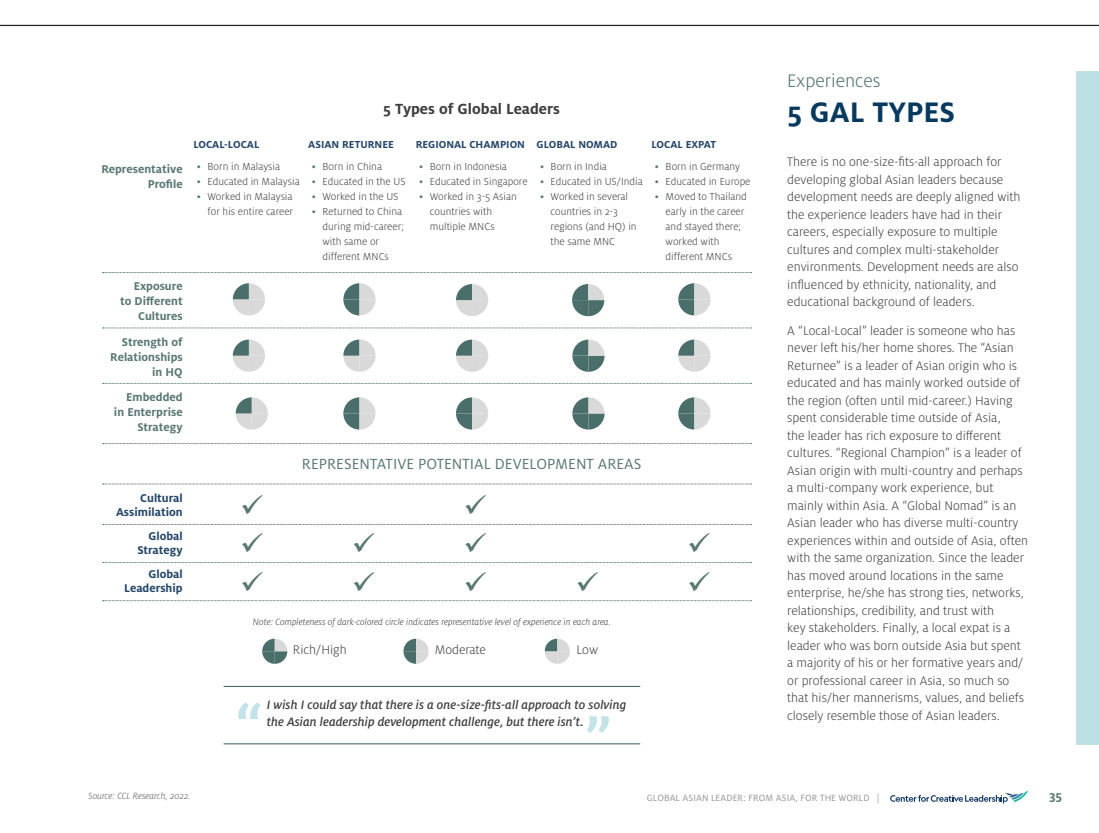
<style>
.page{position:relative;width:1099px;height:833px;background:#fff}
.page>*{position:absolute;margin:0;border:0;box-sizing:border-box;transform-origin:0 0}
.t1{font:700 31.25px "Milo Pro";color:#083a5f}
.t2{font:300 20px "Milo Pro";color:#4a6e69}
.Body{font:16.25px "Milo Pro";color:#597873}
.Body-2{font:700 16.25px "Milo Pro";color:#3e3e3f}
.Body-3{font:300 13.75px/17.5px "Milo Pro";color:#3e3e3f}
.t3{font:700 13.75px "Milo Pro";color:#597873}
.t4{font:italic 500 13.5px/16.9px "Milo Pro";color:#3e3e3f}
.Body-4{font:700 12.5px/15px "Milo Pro";color:#597873;text-align:right}
.Body-5{font:700 12.5px/13.8px "Milo Pro";color:#244669;text-align:right}
.Bullet_Points{font:300 11.25px/15px "Milo Pro";color:#3e3e3f}
.Body-6{font:700 11.25px "Milo Pro";color:#244669}
.Bullet_Points-2{font:700 11.25px "Milo Pro";color:#244669}
.Body-7{font:italic 300 10px "Milo Pro";color:#3e3e3f}
.t5{font:10px "Milo Pro";letter-spacing:.01em;color:#939598}
.t6{font:italic 300 10px "Milo Pro";color:#57585a}
.s1{font-weight:400;color:#597873}
</style>
<div class="page">
<svg style="left:890px;top:790px;width:138px;height:13px"></svg>
<hr style="left:0;top:25px;width:1098px;height:1px;background:#242524">
<svg style="left:238px;top:702px;width:23px;height:17px"></svg>
<hr style="left:223px;top:686px;width:417px;height:1px;background:#4a6e69">
<svg style="left:587px;top:716px;width:22px;height:17px"></svg>
<hr style="left:223px;top:743px;width:417px;height:1px;background:#4a6e69">
<svg style="left:103px;top:272px;width:648px;height:1px"></svg>
<svg style="left:103px;top:328px;width:648px;height:1px"></svg>
<svg style="left:103px;top:383px;width:648px;height:1px"></svg>
<svg style="left:103px;top:443px;width:648px;height:1px"></svg>
<svg style="left:233px;top:283px;width:32px;height:32px"></svg>
<svg style="left:233px;top:339px;width:32px;height:33px"></svg>
<svg style="left:236px;top:397px;width:32px;height:32px"></svg>
<svg style="left:343px;top:283px;width:32px;height:32px"></svg>
<svg style="left:572px;top:284px;width:32px;height:32px"></svg>
<svg style="left:343px;top:397px;width:32px;height:32px"></svg>
<svg style="left:343px;top:339px;width:32px;height:33px"></svg>
<svg style="left:456px;top:284px;width:32px;height:32px"></svg>
<svg style="left:456px;top:339px;width:32px;height:33px"></svg>
<svg style="left:456px;top:397px;width:32px;height:32px"></svg>
<svg style="left:572px;top:339px;width:32px;height:33px"></svg>
<svg style="left:572px;top:397px;width:32px;height:32px"></svg>
<svg style="left:678px;top:283px;width:32px;height:32px"></svg>
<svg style="left:678px;top:397px;width:32px;height:32px"></svg>
<svg style="left:678px;top:339px;width:32px;height:33px"></svg>
<svg style="left:103px;top:484px;width:648px;height:1px"></svg>
<svg style="left:103px;top:524px;width:648px;height:1px"></svg>
<svg style="left:103px;top:562px;width:648px;height:1px"></svg>
<svg style="left:103px;top:600px;width:648px;height:1px"></svg>
<svg style="left:403px;top:638px;width:25px;height:26px"></svg>
<svg style="left:262px;top:638px;width:25px;height:26px"></svg>
<svg style="left:544px;top:638px;width:26px;height:26px"></svg>
<div style="left:1076px;top:71px;width:22px;height:673px;background:#bde0e5"></div>
<p class="Body-4" style="left:101px;top:161px;width:83px">Representative<br>Profile</p>
<p class="Body-4" style="left:120px;top:279px;width:64px">Exposure to Different<br>Cultures</p>
<p class="Body-4" style="left:110px;top:334px;width:74px">Strength of<br>Relationships in HQ</p>
<p class="Body-4" style="left:114px;top:390px;width:70px">Embedded in Enterprise<br>Strategy</p>
<p class="Body-5" style="left:116px;top:491px;width:68px">Cultural<br>Assimilation</p>
<p class="Body-5" style="left:137px;top:529px;width:47px">Global<br>Strategy</p>
<p class="Body-5" style="left:124px;top:567px;width:60px">Global<br>Leadership</p>
<p class="Body-2" style="left:383px;top:100px;width:178px">5 Types of Global Leaders</p>
<p class="Body-6" style="left:193px;top:138px;width:67px">LOCAL-LOCAL</p>
<p class="Bullet_Points" style="left:197px;top:159px;width:85px"><span class="s1">•</span> Born in Malaysia</p>
<p class="Bullet_Points" style="left:197px;top:174px;width:104px"><span class="s1">•</span> Educated in Malaysia</p>
<p class="Bullet_Points" style="left:197px;top:189px;width:98px;text-align:right"><span class="s1">•</span> Worked in Malaysia for his entire career</p>
<p class="Body-6" style="left:308px;top:138px;width:87px">ASIAN RETURNEE</p>
<p class="Bullet_Points" style="left:312px;top:159px;width:72px"><span class="s1">•</span> Born in China</p>
<p class="Bullet_Points" style="left:312px;top:174px;width:95px"><span class="s1">•</span> Educated in the US</p>
<p class="Bullet_Points" style="left:312px;top:189px;width:88px"><span class="s1">•</span> Worked in the US</p>
<p class="Bullet_Points" style="left:322px;top:204px;width:83px;text-indent:-11px"><span class="s1">•</span> Returned to China during mid-career; with same or different MNCs</p>
<p class="Body-6" style="left:415px;top:138px;width:111px">REGIONAL CHAMPION</p>
<p class="Bullet_Points" style="left:419px;top:159px;width:89px"><span class="s1">•</span> Born in Indonesia</p>
<p class="Bullet_Points" style="left:419px;top:174px;width:110px"><span class="s1">•</span> Educated in Singapore</p>
<p class="Bullet_Points" style="left:430px;top:189px;width:88px;text-indent:-11px"><span class="s1">•</span> Worked in 3-5 Asian countries with multiple MNCs</p>
<p class="Bullet_Points-2" style="left:536px;top:138px;width:82px">GLOBAL NOMAD</p>
<p class="Bullet_Points" style="left:540px;top:159px;width:68px"><span class="s1">•</span> Born in India</p>
<p class="Bullet_Points" style="left:540px;top:174px;width:104px"><span class="s1">•</span> Educated in US/India</p>
<p class="Bullet_Points" style="left:550px;top:189px;width:87px;text-indent:-11px"><span class="s1">•</span> Worked in several countries in 2-3 regions (and HQ) in the same MNC</p>
<p class="Bullet_Points-2" style="left:651px;top:138px;width:66px">LOCAL EXPAT</p>
<p class="Bullet_Points" style="left:655px;top:159px;width:86px"><span class="s1">•</span> Born in Germany</p>
<p class="Bullet_Points" style="left:655px;top:174px;width:97px"><span class="s1">•</span> Educated in Europe</p>
<p class="Bullet_Points" style="left:665px;top:189px;width:83px;text-indent:-11px"><span class="s1">•</span> Moved to Thailand early in the career and stayed there; worked with different MNCs</p>
<p class="Body" style="left:302px;top:455px;width:341px">REPRESENTATIVE POTENTIAL DEVELOPMENT AREAS</p>
<p class="Body-7" style="left:253px;top:617px;width:359px">Note: Completeness of dark-colored circle indicates representative level of experience in each area.</p>
<p class="Body-3" style="left:293px;top:641px;width:55px">Rich/High</p>
<p class="Body-3" style="left:434px;top:641px;width:53px">Moderate</p>
<p class="Body-3" style="left:576px;top:641px;width:23px">Low</p>
<p class="t4" style="left:267px;top:696px;width:361px">I wish I could say that there is a one-size-fits-all approach to solving the Asian leadership development challenge, but there isn’t.</p>
<p class="t2" style="left:787px;top:69px;width:95px">Experiences</p>
<p class="t1" style="left:787px;top:95px;width:169px">5 GAL TYPES</p>
<p class="Body-3" style="left:787px;top:153px;width:235px">There is no one-size-fits-all approach for developing global Asian leaders because development needs are deeply aligned with the experience leaders have had in their careers, especially exposure to multiple cultures and complex multi-stakeholder environments. Development needs are also influenced by ethnicity, nationality, and educational background of leaders.</p>
<p class="Body-3" style="left:787px;top:322px;width:242px">A “Local-Local” leader is someone who has never left his/her home shores. The “Asian Returnee” is a leader of Asian origin who is educated and has mainly worked outside of the region (often until mid-career.) Having spent considerable time outside of Asia,<br>the leader has rich exposure to different cultures. “Regional Champion” is a leader of Asian origin with multi-country and perhaps a multi-company work experience, but mainly within Asia. A “Global Nomad” is an Asian leader who has diverse multi-country experiences within and outside of Asia, often with the same organization. Since the leader has moved around locations in the same enterprise, he/she has strong ties, networks, relationships, credibility, and trust with<br>key stakeholders. Finally, a local expat is a leader who was born outside Asia but spent a majority of his or her formative years and/ or professional career in Asia, so much so that his/her mannerisms, values, and beliefs closely resemble those of Asian leaders.</p>
<p class="t6" style="left:89px;top:790px;width:103px">Source: CCL Research, 2022.</p>
<p class="t5" style="left:646px;top:792px;width:234px">GLOBAL ASIAN LEADER: FROM ASIA, FOR THE WORLD |</p>
<p class="t3" style="left:1049px;top:788px;width:14px">35</p>
</div>
